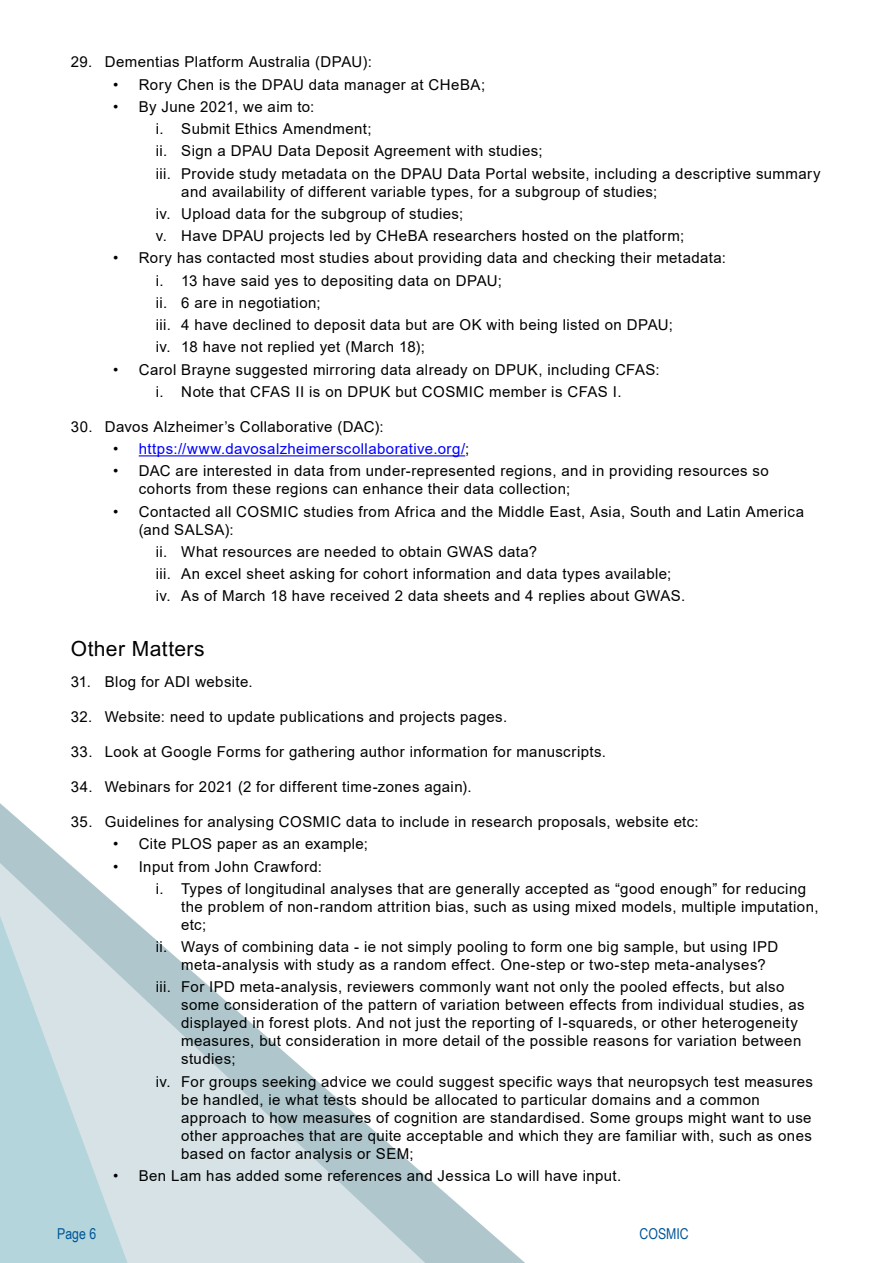
<style>
.page{position:relative;width:893px;height:1263px;background:#fff}
.page>*{position:absolute;margin:0;border:0;box-sizing:border-box;transform-origin:0 0}
.t1{font:21px "Arial MT Std";letter-spacing:.02em;color:#000}
.t2{font:15px/22.2px "Arial";letter-spacing:.03em;color:#000}
.t3{font:15px "Arial";letter-spacing:.03em;color:#00f}
.t4{font:15px "Arial Narrow";color:#005597}
.s1{color:#000}
</style>
<div class="page">
<svg style="left:0;top:803px;width:525px;height:460px"></svg>
<hr style="left:139px;top:455px;width:326px;height:1px;background:#00f">
<p class="t2" style="left:71px;top:51px;width:303px">29. Dementias Platform Australia (DPAU):</p>
<p class="t2" style="left:113px;top:73px;width:373px">• Rory Chen is the DPAU data manager at CHeBA;</p>
<p class="t2" style="left:156px;top:95px;width:666px;text-indent:-43px">• By June 2021, we aim to:<br>i. Submit Ethics Amendment;<br>ii. Sign a DPAU Data Deposit Agreement with studies;<br>iii. Provide study metadata on the DPAU Data Portal website, including a descriptive summary</p>
<p class="t2" style="left:156px;top:180px;width:530px;text-indent:26px">and availability of different variable types, for a subgroup of studies;<br>iv. Upload data for the subgroup of studies;<br>v. Have DPAU projects led by CHeBA researchers hosted on the platform;</p>
<p class="t2" style="left:156px;top:247px;width:572px;text-indent:-43px">• Rory has contacted most studies about providing data and checking their metadata: i. 13 have said yes to depositing data on DPAU;<br>ii. 6 are in negotiation;<br>iii. 4 have declined to deposit data but are OK with being listed on DPAU;<br>iv. 18 have not replied yet (March 18);</p>
<p class="t2" style="left:113px;top:358px;width:548px;text-align:center">• Carol Brayne suggested mirroring data already on DPUK, including CFAS: i. Note that CFAS II is on DPUK but COSMIC member is CFAS I.</p>
<p class="t2" style="left:71px;top:415px;width:314px">30. Davos Alzheimer’s Collaborative (DAC):</p>
<p class="t3" style="left:113px;top:439px;width:358px"><span class="s1">•</span> https://www.davosalzheimerscollaborative.org/<span class="s1">;</span></p>
<p class="t2" style="left:139px;top:462px;width:631px;line-height:18px;text-indent:-26px">• DAC are interested in data from under-represented regions, and in providing resources so cohorts from these regions can enhance their data collection;</p>
<p class="t2" style="left:139px;top:502px;width:667px;line-height:18px;text-indent:-26px">• Contacted all COSMIC studies from Africa and the Middle East, Asia, South and Latin America (and SALSA):</p>
<p class="t2" style="left:156px;top:540px;width:531px">ii. What resources are needed to obtain GWAS data?<br>iii. An excel sheet asking for cohort information and data types available; iv. As of March 18 have received 2 data sheets and 4 replies about GWAS.</p>
<h1 class="t1" style="left:71px;top:637px;width:135px">Other Matters</h1>
<p class="t2" style="left:71px;top:670px;width:184px">31. Blog for ADI website.</p>
<p class="t2" style="left:71px;top:705px;width:438px">32. Website: need to update publications and projects pages.</p>
<p class="t2" style="left:71px;top:740px;width:537px">33. Look at Google Forms for gathering author information for manuscripts.</p>
<p class="t2" style="left:71px;top:775px;width:402px">34. Webinars for 2021 (2 for different time-zones again).</p>
<p class="t2" style="left:71px;top:811px;width:629px">35. Guidelines for analysing COSMIC data to include in research proposals, website etc:</p>
<p class="t2" style="left:113px;top:833px;width:256px">• Cite PLOS paper as an example;</p>
<p class="t2" style="left:156px;top:855px;width:652px;text-indent:-43px">• Input from John Crawford:<br>i. Types of longitudinal analyses that are generally accepted as “good enough” for reducing</p>
<p class="t2" style="left:181px;top:897px;width:639px;line-height:18px">the problem of non-random attrition bias, such as using mixed models, multiple imputation, etc;</p>
<p class="t2" style="left:181px;top:938px;width:598px;line-height:18px;text-indent:-26px">ii. Ways of combining data - ie not simply pooling to form one big sample, but using IPD meta-analysis with study as a random effect. One-step or two-step meta-analyses?</p>
<p class="t2" style="left:181px;top:978px;width:625px;line-height:18px;text-indent:-26px">iii. For IPD meta-analysis, reviewers commonly want not only the pooled effects, but also some consideration of the pattern of variation between effects from individual studies, as displayed in forest plots. And not just the reporting of I-squareds, or other heterogeneity measures, but consideration in more detail of the possible reasons for variation between studies;</p>
<p class="t2" style="left:181px;top:1072px;width:633px;line-height:18px;text-indent:-26px">iv. For groups seeking advice we could suggest specific ways that neuropsych test measures be handled, ie what tests should be allocated to particular domains and a common approach to how measures of cognition are standardised. Some groups might want to use other approaches that are quite acceptable and which they are familiar with, such as ones based on factor analysis or SEM;</p>
<p class="t2" style="left:113px;top:1164px;width:510px">• Ben Lam has added some references and Jessica Lo will have input.</p>
<p class="t4" style="left:57px;top:1222px;width:40px">Page 6</p>
<p class="t4" style="left:640px;top:1222px;width:51px">COSMIC</p>
</div>
